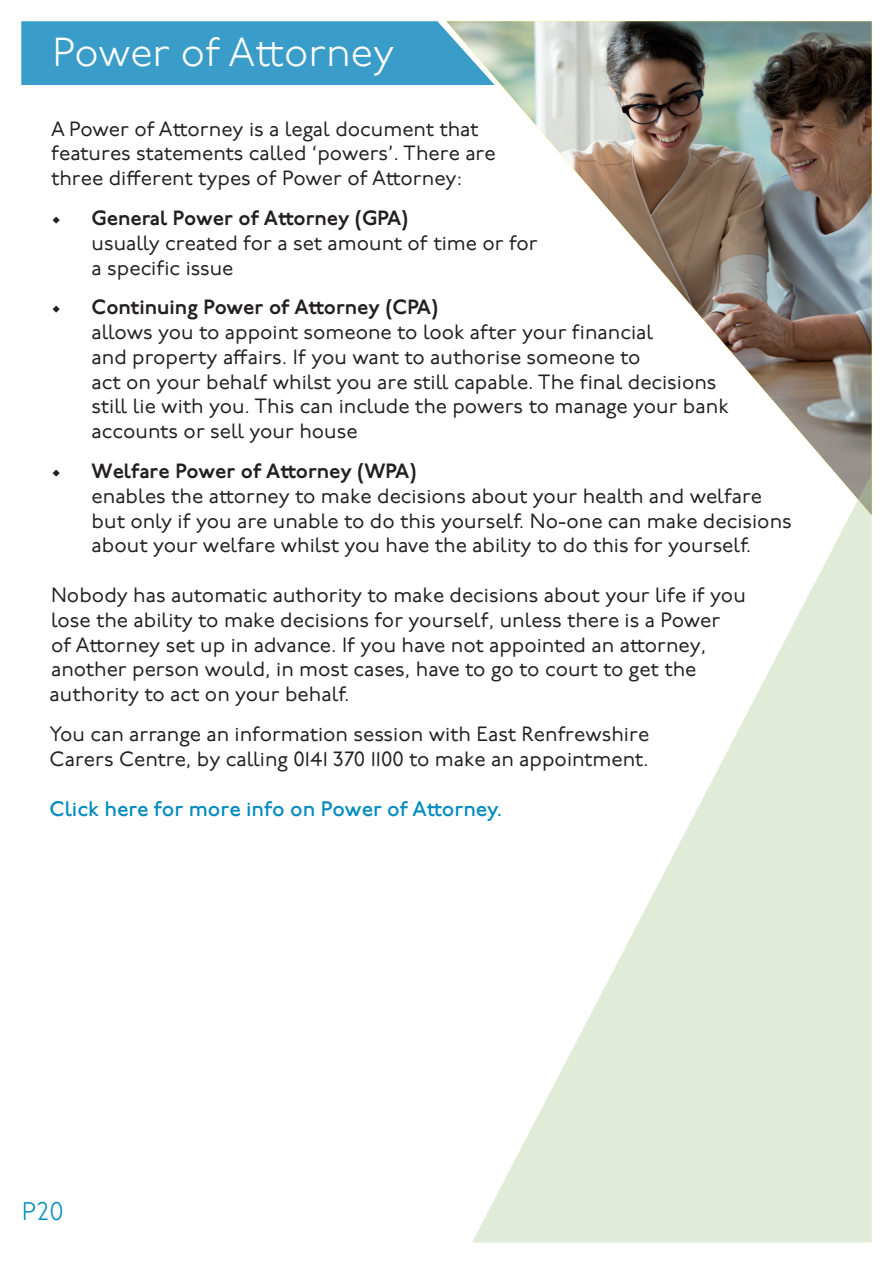
<style>
.page{position:relative;width:893px;height:1263px;background:#fff}
.page>*{position:absolute;margin:0;border:0;box-sizing:border-box;transform-origin:0 0}
.t1{font:300 40.5px "P22 Underground";color:#fff}
.t2{font:300 25.5px "P22 Underground";color:#008bbe}
.t3{font:500 21px "P22 Underground";color:#008bbe}
.t4{font:20.7px/24.8px "P22 Underground";color:#231f20}
.t5{font:600 20.7px "P22 Underground";color:#231f20}
</style>
<div class="page">
<img style="left:446px;top:21px;width:426px;height:452px">
<svg style="left:472px;top:473px;width:400px;height:769px"></svg>
<svg style="left:21px;top:21px;width:474px;height:64px;background:#44a0c8"></svg>
<h1 class="t1" style="left:52px;top:30px;width:343px">Power of Attorney</h1>
<p class="t4" style="left:51px;top:117px;width:446px">A Power of Attorney is a legal document that features statements called ‘powers’. There are three different types of Power of Attorney:</p>
<p class="t5" style="left:51px;top:206px;width:359px">• General Power of Attorney (GPA)</p>
<p class="t4" style="left:92px;top:231px;width:448px">usually created for a set amount of time or for a specific issue</p>
<p class="t5" style="left:51px;top:296px;width:388px">• Continuing Power of Attorney (CPA)</p>
<p class="t4" style="left:92px;top:321px;width:639px">allows you to appoint someone to look after your financial<br>and property affairs. If you want to authorise someone to<br>act on your behalf whilst you are still capable. The final decisions still lie with you. This can include the powers to manage your bank accounts or sell your house</p>
<p class="t5" style="left:51px;top:459px;width:367px">• Welfare Power of Attorney (WPA)</p>
<p class="t4" style="left:92px;top:484px;width:702px">enables the attorney to make decisions about your health and welfare but only if you are unable to do this yourself. No-one can make decisions about your welfare whilst you have the ability to do this for yourself.</p>
<p class="t4" style="left:50px;top:583px;width:698px">Nobody has automatic authority to make decisions about your life if you lose the ability to make decisions for yourself, unless there is a Power<br>of Attorney set up in advance. If you have not appointed an attorney, another person would, in most cases, have to go to court to get the authority to act on your behalf.</p>
<p class="t4" style="left:50px;top:722px;width:601px">You can arrange an information session with East Renfrewshire<br>Carers Centre, by calling 0141 370 1100 to make an appointment.</p>
<p class="t3" style="left:50px;top:797px;width:454px">Click here for more info on Power of Attorney.</p>
<p class="t2" style="left:22px;top:1197px;width:43px">P20</p>
</div>
